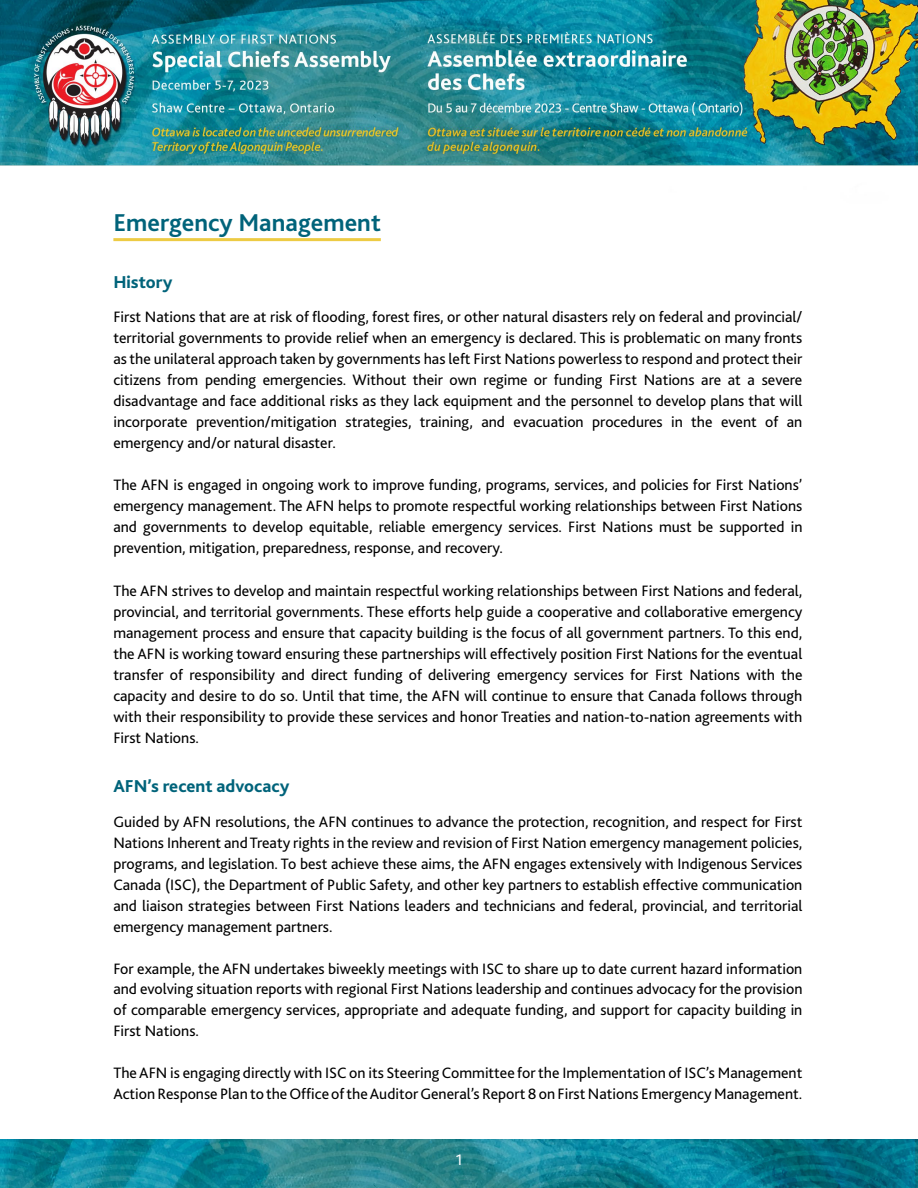
<style>
.page{position:relative;width:918px;height:1188px;background:#fff}
.page>*{position:absolute;margin:0;border:0;box-sizing:border-box;transform-origin:0 0}
.H2{font:700 25.5px "Bliss 2";color:#00637a}
.H3{font:800 18px "Bliss 2";color:#00637a}
.Body_Text{font:15.75px/21px "Bliss 2";color:#000;text-align:justify}
.t1{font:15.75px "Bliss 2";color:#fff}
</style>
<div class="page">
<img style="left:0;top:0;width:918px;height:166px">
<img style="left:0;top:1140px;width:918px;height:48px">
<hr style="left:113px;top:238px;width:268px;height:3px;background:#edcb44">
<h1 class="H2" style="left:113px;top:207px;width:269px">Emergency Management</h1>
<p class="H3" style="left:113px;top:271px;width:60px">History</p>
<p class="Body_Text" style="left:113px;top:306px;width:691px">First Nations that are at risk of flooding, forest fires, or other natural disasters rely on federal and provincial/ territorial governments to provide relief when an emergency is declared. This is problematic on many fronts as the unilateral approach taken by governments has left First Nations powerless to respond and protect their citizens from pending emergencies. Without their own regime or funding First Nations are at a severe disadvantage and face additional risks as they lack equipment and the personnel to develop plans that will incorporate prevention/mitigation strategies, training, and evacuation procedures in the event of an emergency and/or natural disaster.</p>
<p class="Body_Text" style="left:113px;top:474px;width:691px">The AFN is engaged in ongoing work to improve funding, programs, services, and policies for First Nations’ emergency management. The AFN helps to promote respectful working relationships between First Nations and governments to develop equitable, reliable emergency services. First Nations must be supported in prevention, mitigation, preparedness, response, and recovery.</p>
<p class="Body_Text" style="left:113px;top:579px;width:691px">The AFN strives to develop and maintain respectful working relationships between First Nations and federal, provincial, and territorial governments. These efforts help guide a cooperative and collaborative emergency management process and ensure that capacity building is the focus of all government partners. To this end, the AFN is working toward ensuring these partnerships will effectively position First Nations for the eventual transfer of responsibility and direct funding of delivering emergency services for First Nations with the capacity and desire to do so. Until that time, the AFN will continue to ensure that Canada follows through with their responsibility to provide these services and honor Treaties and nation-to-nation agreements with First Nations.</p>
<p class="H3" style="left:113px;top:775px;width:177px">AFN’s recent advocacy</p>
<p class="Body_Text" style="left:113px;top:810px;width:691px">Guided by AFN resolutions, the AFN continues to advance the protection, recognition, and respect for First Nations Inherent and Treaty rights in the review and revision of First Nation emergency management policies, programs, and legislation. To best achieve these aims, the AFN engages extensively with Indigenous Services Canada (ISC), the Department of Public Safety, and other key partners to establish effective communication and liaison strategies between First Nations leaders and technicians and federal, provincial, and territorial emergency management partners.</p>
<p class="Body_Text" style="left:113px;top:957px;width:691px">For example, the AFN undertakes biweekly meetings with ISC to share up to date current hazard information and evolving situation reports with regional First Nations leadership and continues advocacy for the provision of comparable emergency services, appropriate and adequate funding, and support for capacity building in First Nations.</p>
<p class="Body_Text" style="left:113px;top:1062px;width:691px">The AFN is engaging directly with ISC on its Steering Committee for the Implementation of ISC’s Management<br>Action Response Plan to the Office of the Auditor General’s Report 8 on First Nations Emergency Management.</p>
<p class="t1" style="left:456px;top:1150px;width:8px">1</p>
</div>
